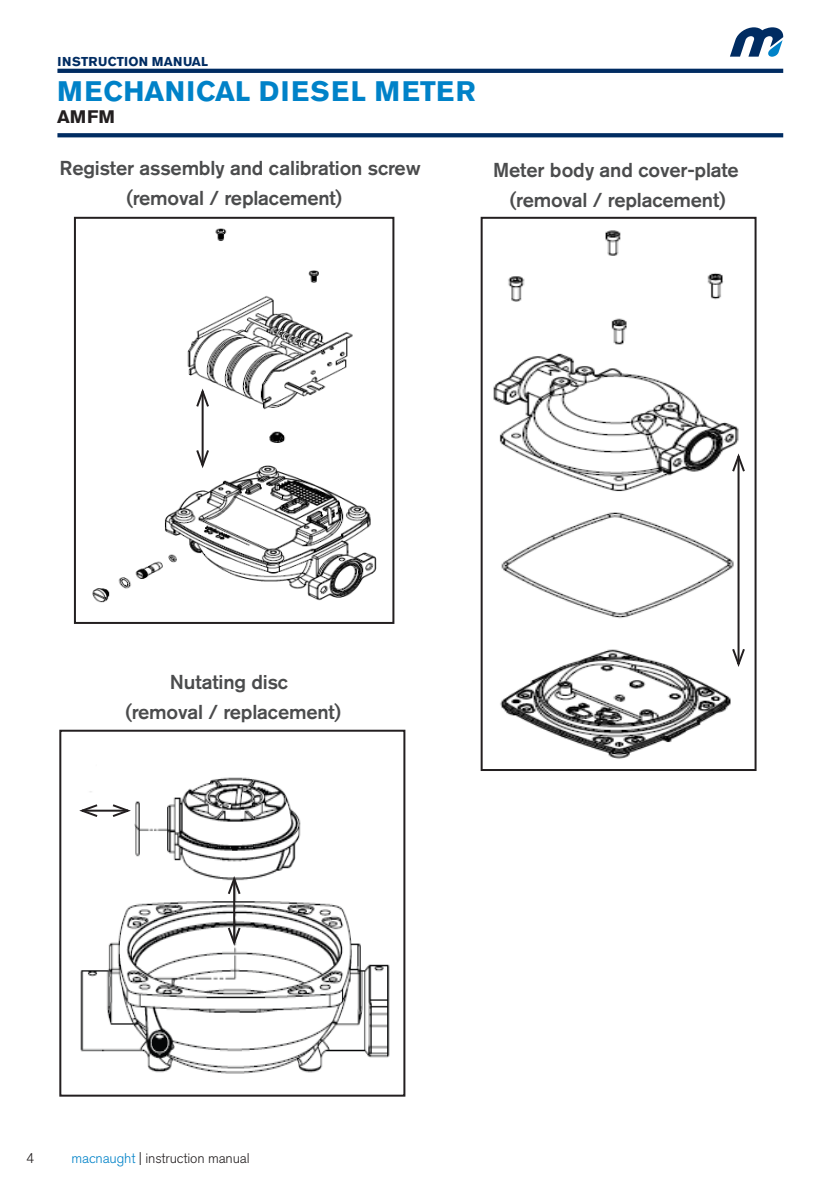
<style>
.page{position:relative;width:840px;height:1191px;background:#fff}
.page>*{position:absolute;margin:0;border:0;box-sizing:border-box;transform-origin:0 0}
.t1{font:700 28px "Akzidenz Grotesk Pro";letter-spacing:.04em;color:#0082c8}
.Manual_Body_Copy_Bol{font:500 20px "Akzidenz Grotesk Pro";letter-spacing:-.01em;color:#4b4c4d}
.t2{font:700 18px "Akzidenz Grotesk Pro";color:#231f20}
.t3{font:300 14px "Akzidenz Grotesk Pro";letter-spacing:-.01em;color:#231f20}
.t4{font:700 12.8px "Akzidenz Grotesk Pro";letter-spacing:.01em;color:#002c62}
.s1{color:#0082c8}
</style>
<div class="page">
<svg style="left:730px;top:27px;width:53px;height:30px"></svg>
<svg style="left:57px;top:133px;width:725px;height:4px;background:#093367"></svg>
<svg style="left:57px;top:69px;width:725px;height:4px;background:#032e64"></svg>
<img style="left:92px;top:228px;width:285px;height:375px">
<div style="left:74px;top:217px;width:320px;height:407px;border:2px solid #231f20"></div>
<img style="left:493px;top:230px;width:247px;height:529px">
<div style="left:480px;top:217px;width:276px;height:554px;border:2px solid #231f20"></div>
<img style="left:80px;top:777px;width:310px;height:297px">
<div style="left:59px;top:729px;width:346px;height:367px;border:2px solid #231f20"></div>
<hr style="left:737px;top:456px;width:2px;height:208px;background:#231f20">
<svg style="left:730px;top:450px;width:15px;height:24px"></svg>
<svg style="left:730px;top:646px;width:15px;height:24px"></svg>
<hr style="left:233px;top:879px;width:2px;height:63px;background:#231f20">
<svg style="left:226px;top:873px;width:16px;height:23px"></svg>
<svg style="left:226px;top:925px;width:16px;height:23px"></svg>
<hr style="left:82px;top:809px;width:46px;height:2px;background:#231f20">
<svg style="left:79px;top:802px;width:21px;height:16px"></svg>
<svg style="left:110px;top:802px;width:24px;height:16px"></svg>
<hr style="left:201px;top:391px;width:2px;height:74px;background:#231f20">
<svg style="left:194px;top:385px;width:16px;height:24px"></svg>
<svg style="left:194px;top:448px;width:16px;height:23px"></svg>
<p class="t4" style="left:57px;top:54px;width:152px">INSTRUCTION MANUAL</p>
<h1 class="t1" style="left:57px;top:73px;width:419px">MECHANICAL DIESEL METER</h1>
<p class="t2" style="left:57px;top:105px;width:59px">AMFM</p>
<p class="Manual_Body_Copy_Bol" style="left:60px;top:155px;width:362px">Register assembly and calibration screw</p>
<p class="Manual_Body_Copy_Bol" style="left:126px;top:185px;width:217px">(removal / replacement)</p>
<p class="Manual_Body_Copy_Bol" style="left:493px;top:157px;width:247px">Meter body and cover-plate</p>
<p class="Manual_Body_Copy_Bol" style="left:509px;top:187px;width:217px">(removal / replacement)</p>
<p class="Manual_Body_Copy_Bol" style="left:170px;top:669px;width:120px">Nutating disc</p>
<p class="Manual_Body_Copy_Bol" style="left:125px;top:699px;width:217px">(removal / replacement)</p>
<p class="t3" style="left:26px;top:1148px;width:10px">4</p>
<p class="t3" style="left:71px;top:1148px;width:180px"><span class="s1">macnaught</span> | instruction manual</p>
</div>
